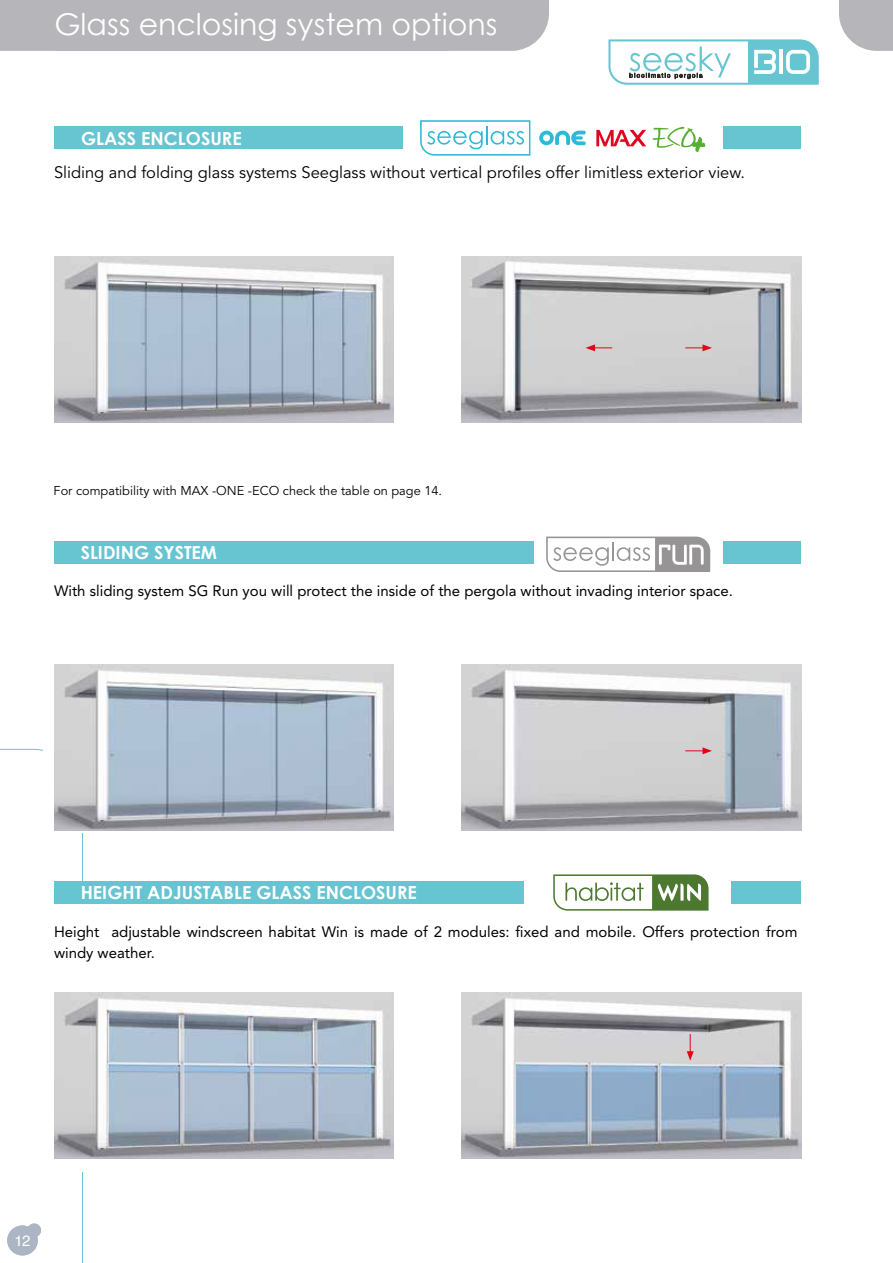
<style>
.page{position:relative;width:893px;height:1263px;background:#fff}
.page>*{position:absolute;margin:0;border:0;box-sizing:border-box;transform-origin:0 0}
.t1{font:30px "Century Gothic";color:#fff}
.t2{font:700 18px "Century Gothic";color:#fff}
.t3{font:16.5px "Avenir";color:#000}
.t4{font:15px/21px "Avenir";color:#000}
.t5{font:15px "Helvetica";color:#fff}
.t6{font:12.75px "Avenir";color:#000}
</style>
<div class="page">
<div style="left:54px;top:127px;width:747px;height:22px;background:#67c4d1"></div>
<img style="left:462px;top:256px;width:339px;height:166px">
<img style="left:54px;top:256px;width:340px;height:166px">
<img style="left:54px;top:664px;width:340px;height:166px">
<img style="left:83px;top:993px;width:311px;height:165px">
<img style="left:462px;top:664px;width:339px;height:166px">
<img style="left:462px;top:993px;width:339px;height:165px">
<svg style="left:685px;top:344px;width:27px;height:7px"></svg>
<svg style="left:685px;top:747px;width:27px;height:7px"></svg>
<svg style="left:687px;top:1034px;width:7px;height:27px"></svg>
<svg style="left:585px;top:344px;width:27px;height:7px"></svg>
<div style="left:54px;top:881px;width:747px;height:23px;background:#67c4d1"></div>
<div style="left:524px;top:878px;width:207px;height:34px;background:#fff"></div>
<div style="left:54px;top:541px;width:747px;height:22px;background:#67c4d1"></div>
<div style="left:0;top:0;width:549px;height:51px;background:#b6b6ba"></div>
<svg style="left:839px;top:0;width:54px;height:51px;background:#bebec1"></svg>
<svg style="left:0;top:748px;width:83px;height:515px"></svg>
<div style="left:534px;top:535px;width:188px;height:34px;background:#fff"></div>
<div style="left:403px;top:121px;width:319px;height:34px;background:#fff"></div>
<svg style="left:546px;top:536px;width:165px;height:36px"></svg>
<svg style="left:553px;top:874px;width:156px;height:37px"></svg>
<svg style="left:420px;top:120px;width:110px;height:36px"></svg>
<svg style="left:539px;top:131px;width:47px;height:15px"></svg>
<svg style="left:596px;top:130px;width:50px;height:16px"></svg>
<svg style="left:653px;top:127px;width:52px;height:26px"></svg>
<svg style="left:608px;top:39px;width:211px;height:46px"></svg>
<h1 class="t1" style="left:54px;top:6px;width:444px">Glass enclosing system options</h1>
<p class="t2" style="left:81px;top:127px;width:162px">GLASS ENCLOSURE</p>
<p class="t3" style="left:54px;top:163px;width:693px">Sliding and folding glass systems Seeglass without vertical profiles offer limitless exterior view.</p>
<p class="t6" style="left:54px;top:483px;width:390px">For compatibility with MAX -ONE -ECO check the table on page 14.</p>
<p class="t2" style="left:81px;top:541px;width:138px">SLIDING SYSTEM</p>
<p class="t4" style="left:54px;top:581px;width:680px">With sliding system SG Run you will protect the inside of the pergola without invading interior space.</p>
<p class="t2" style="left:81px;top:881px;width:338px">HEIGHT ADJUSTABLE GLASS ENCLOSURE</p>
<p class="t4" style="left:54px;top:921px;width:745px">Height adjustable windscreen habitat Win is made of 2 modules: fixed and mobile. Offers protection from windy weather.</p>
<p class="t5" style="left:14px;top:1229px;width:18px">12</p>
<p class="t5" style="left:18px;top:1229px;width:18px">12</p>
</div>
